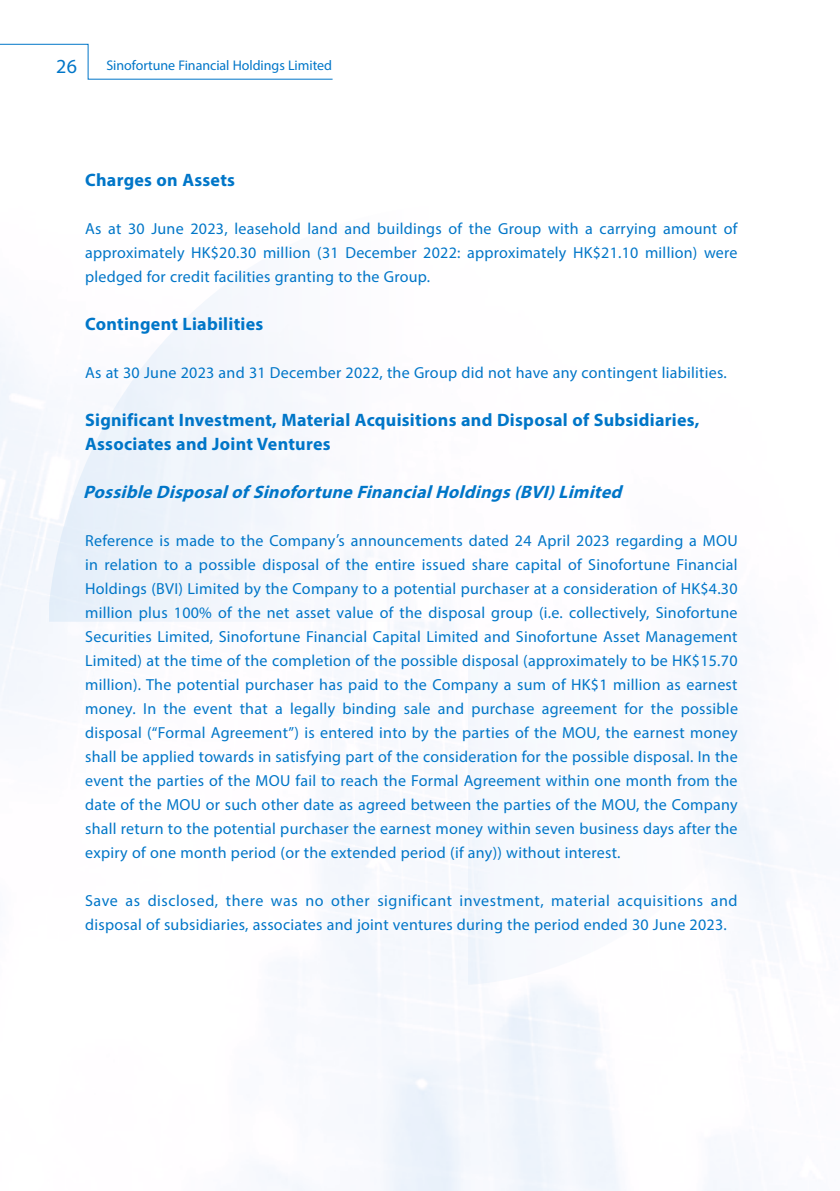
<style>
.page{position:relative;width:840px;height:1191px;background:#fff}
.page>*{position:absolute;margin:0;border:0;box-sizing:border-box;transform-origin:0 0}
.t1{font:20px "Myriad Pro";color:#0076c8}
.Heading_2{font:700 18px/24px "Myriad Pro";letter-spacing:.015em;color:#0076c8}
.Heading_3{font:italic 700 18px "Myriad Pro";color:#0076c8}
.Body_Text{font:16px/24px "Myriad Pro";letter-spacing:.015em;color:#0076c8;text-align:justify}
.t2{font:14px "Myriad Pro";letter-spacing:-.005em;color:#0076c8}
</style>
<div class="page">
<div style="left:49px;top:206px;width:380px;height:416px;background:linear-gradient(to right,#f1f6fc,#fcfbfe)"></div>
<div style="left:468px;top:661px;width:323px;height:323px;background:#f8f9fd"></div>
<svg style="left:0;top:43px;width:333px;height:37px"></svg>
<p class="t1" style="left:56px;top:54px;width:22px">26</p>
<p class="t2" style="left:106px;top:57px;width:227px">Sinofortune Financial Holdings Limited</p>
<p class="Heading_2" style="left:85px;top:167px;width:151px">Charges on Assets</p>
<p class="Body_Text" style="left:85px;top:216px;width:653px">As at 30 June 2023, leasehold land and buildings of the Group with a carrying amount of approximately HK$20.30 million (31 December 2022: approximately HK$21.10 million) were pledged for credit facilities granting to the Group.</p>
<p class="Heading_2" style="left:85px;top:311px;width:180px">Contingent Liabilities</p>
<p class="Body_Text" style="left:85px;top:360px;width:643px">As at 30 June 2023 and 31 December 2022, the Group did not have any contingent liabilities.</p>
<p class="Heading_2" style="left:85px;top:407px;width:615px">Significant Investment, Material Acquisitions and Disposal of Subsidiaries,<br>Associates and Joint Ventures</p>
<p class="Heading_3" style="left:83px;top:480px;width:545px">PossibleDisposalofSinofortuneFinancialHoldings(BVI)Limited</p>
<p class="Body_Text" style="left:85px;top:528px;width:654px">Reference is made to the Company’s announcements dated 24 April 2023 regarding a MOU in relation to a possible disposal of the entire issued share capital of Sinofortune Financial Holdings (BVI) Limited by the Company to a potential purchaser at a consideration of HK$4.30 million plus 100% of the net asset value of the disposal group (i.e. collectively, Sinofortune Securities Limited, Sinofortune Financial Capital Limited and Sinofortune Asset Management Limited) at the time of the completion of the possible disposal (approximately to be HK$15.70 million). The potential purchaser has paid to the Company a sum of HK$1 million as earnest money. In the event that a legally binding sale and purchase agreement for the possible disposal (“Formal Agreement”) is entered into by the parties of the MOU, the earnest money shall be applied towards in satisfying part of the consideration for the possible disposal. In the event the parties of the MOU fail to reach the Formal Agreement within one month from the date of the MOU or such other date as agreed between the parties of the MOU, the Company shall return to the potential purchaser the earnest money within seven business days after the expiry of one month period (or the extended period (if any)) without interest.</p>
<p class="Body_Text" style="left:85px;top:888px;width:653px">Save as disclosed, there was no other significant investment, material acquisitions and disposal of subsidiaries, associates and joint ventures during the period ended 30 June 2023.</p>
</div>
